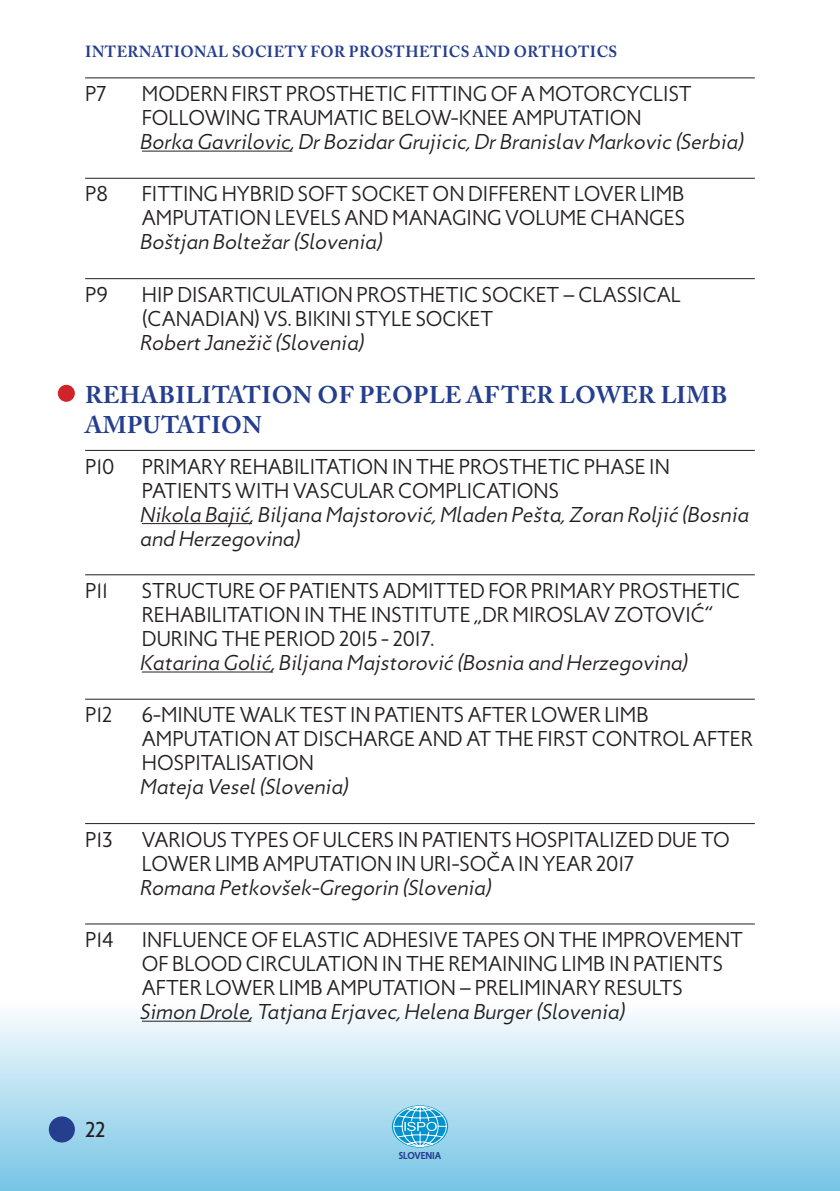
<style>
.page{position:relative;width:840px;height:1191px;background:#fff}
.page>*{position:absolute;margin:0;border:0;box-sizing:border-box;transform-origin:0 0}
.mali_naslov{font:700 24px/30px "Adobe Caslon Pro";letter-spacing:.015em;color:#253f8e}
.program_poster{font:300 20px/24px "Picadilly";color:#231f20}
.program_avtor_poster{font:italic 300 20px/24px "Picadilly";color:#231f20}
.t1{font:20px "Picadilly";color:#231f20}
.t2{font:700 16px "Adobe Caslon Pro";letter-spacing:.03em;color:#253f8e;scale:.95 1}
.t3{font:700 9.4px "Picadilly";letter-spacing:-.01em;color:#253f8e;scale:.95 1}
</style>
<div class="page">
<div style="left:0;top:999px;width:839px;height:192px;background:linear-gradient(to bottom,#fdfdfe,#76c5e5)"></div>
<div style="left:49px;top:1116px;width:26px;height:26px;background:#253f8e;border-radius:50%"></div>
<svg style="left:393px;top:1105px;width:53px;height:42px;background:#61bce1"></svg>
<hr style="left:85px;top:77px;width:669px;height:1px;background:#231f20">
<hr style="left:142px;top:151px;width:150px;height:1px;background:#231f20">
<hr style="left:85px;top:178px;width:669px;height:1px;background:#231f20">
<hr style="left:85px;top:278px;width:669px;height:1px;background:#231f20">
<hr style="left:85px;top:450px;width:669px;height:1px;background:#231f20">
<hr style="left:142px;top:523px;width:110px;height:1px;background:#231f20">
<hr style="left:85px;top:574px;width:669px;height:1px;background:#231f20">
<hr style="left:142px;top:671px;width:131px;height:1px;background:#231f20">
<hr style="left:85px;top:698px;width:669px;height:1px;background:#231f20">
<hr style="left:85px;top:823px;width:669px;height:1px;background:#231f20">
<hr style="left:85px;top:923px;width:669px;height:1px;background:#231f20">
<hr style="left:142px;top:1020px;width:109px;height:1px;background:#231f20">
<div style="left:58px;top:385px;width:17px;height:17px;background:#d1232a;border-radius:50%"></div>
<p class="t2" style="left:85px;top:42px;width:561px">INTERNATIONAL SOCIETY FOR PROSTHETICS AND ORTHOTICS</p>
<p class="program_poster" style="left:85px;top:82px;width:23px">P7</p>
<p class="program_poster" style="left:142px;top:82px;width:551px">MODERN FIRST PROSTHETIC FITTING OF A MOTORCYCLIST<br>FOLLOWING TRAUMATIC BELOW-KNEE AMPUTATION</p>
<p class="program_avtor_poster" style="left:142px;top:130px;width:605px">Borka Gavrilovic, Dr Bozidar Grujicic, Dr Branislav Markovic (Serbia)</p>
<p class="program_poster" style="left:85px;top:182px;width:24px">P8</p>
<p class="program_poster" style="left:142px;top:182px;width:544px">FITTING HYBRID SOFT SOCKET ON DIFFERENT LOVER LIMB<br>AMPUTATION LEVELS AND MANAGING VOLUME CHANGES</p>
<p class="program_avtor_poster" style="left:142px;top:230px;width:244px">Boštjan Boltežar (Slovenia)</p>
<p class="program_poster" style="left:85px;top:282px;width:24px">P9</p>
<p class="program_poster" style="left:142px;top:282px;width:540px">HIP DISARTICULATION PROSTHETIC SOCKET – CLASSICAL (CANADIAN) VS. BIKINI STYLE SOCKET</p>
<p class="program_avtor_poster" style="left:142px;top:330px;width:226px">Robert Janežič (Slovenia)</p>
<p class="mali_naslov" style="left:85px;top:379px;width:643px">REHABILITATION OF PEOPLE AFTER LOWER LIMB<br>AMPUTATION</p>
<p class="program_poster" style="left:85px;top:454px;width:31px">P10</p>
<p class="program_poster" style="left:142px;top:454px;width:529px">PRIMARY REHABILITATION IN THE PROSTHETIC PHASE IN<br>PATIENTS WITH VASCULAR COMPLICATIONS</p>
<p class="program_avtor_poster" style="left:142px;top:502px;width:610px">Nikola Bajić, Biljana Majstorović, Mladen Pešta, Zoran Roljić (Bosnia and Herzegovina)</p>
<p class="program_poster" style="left:85px;top:578px;width:24px">P11</p>
<p class="program_poster" style="left:142px;top:578px;width:599px">STRUCTURE OF PATIENTS ADMITTED FOR PRIMARY PROSTHETIC<br>REHABILITATION IN THE INSTITUTE „DR MIROSLAV ZOTOVIĆ“<br>DURING THE PERIOD 2015 - 2017.</p>
<p class="program_avtor_poster" style="left:142px;top:650px;width:549px">Katarina Golić, Biljana Majstorović (Bosnia and Herzegovina)</p>
<p class="program_poster" style="left:85px;top:703px;width:29px">P12</p>
<p class="program_poster" style="left:142px;top:703px;width:612px">6-MINUTE WALK TEST IN PATIENTS AFTER LOWER LIMB<br>AMPUTATION AT DISCHARGE AND AT THE FIRST CONTROL AFTER<br>HOSPITALISATION</p>
<p class="program_avtor_poster" style="left:142px;top:775px;width:210px">Mateja Vesel (Slovenia)</p>
<p class="program_poster" style="left:85px;top:827px;width:29px">P13</p>
<p class="program_poster" style="left:142px;top:827px;width:589px">VARIOUS TYPES OF ULCERS IN PATIENTS HOSPITALIZED DUE TO<br>LOWER LIMB AMPUTATION IN URI-SOČA IN YEAR 2017</p>
<p class="program_avtor_poster" style="left:142px;top:875px;width:353px">Romana Petkovšek-Gregorin (Slovenia)</p>
<p class="program_poster" style="left:85px;top:927px;width:30px">P14</p>
<p class="program_poster" style="left:142px;top:927px;width:602px">INFLUENCE OF ELASTIC ADHESIVE TAPES ON THE IMPROVEMENT<br>OF BLOOD CIRCULATION IN THE REMAINING LIMB IN PATIENTS<br>AFTER LOWER LIMB AMPUTATION – PRELIMINARY RESULTS</p>
<p class="program_avtor_poster" style="left:142px;top:1000px;width:486px">Simon Drole, Tatjana Erjavec, Helena Burger (Slovenia)</p>
<p class="t1" style="left:85px;top:1117px;width:22px">22</p>
<p class="t3" style="left:398px;top:1149px;width:46px">SLOVENIA</p>
</div>
